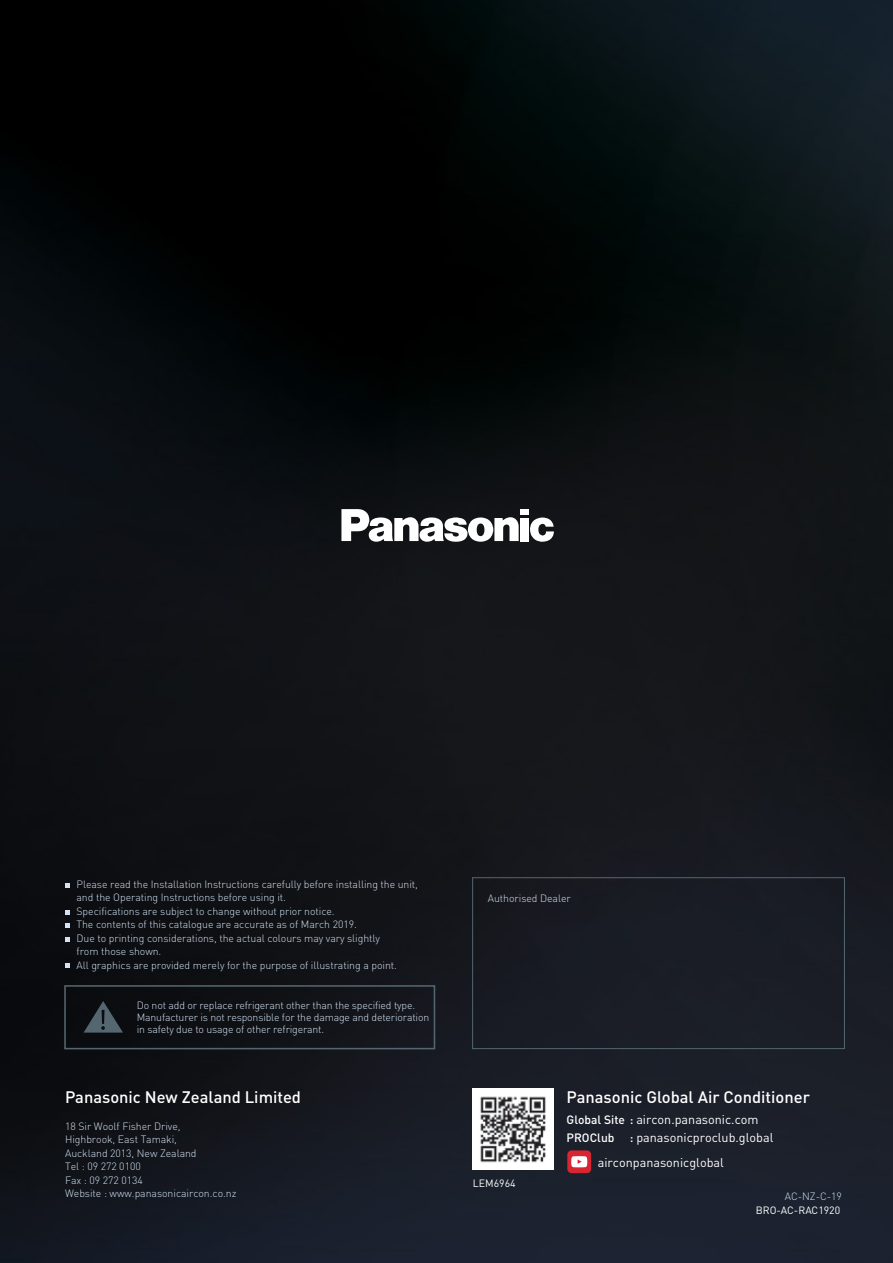
<style>
.page{position:relative;width:893px;height:1263px;background:#fff}
.page>*{position:absolute;margin:0;border:0;box-sizing:border-box;transform-origin:0 0}
.t1{font:500 16.5px "DIN";color:#fff}
.t2{font:12.6px "DIN";color:#fff}
.t3{font:500 12px "DIN";color:#fff}
.t4{font:300 10.5px/13.5px "DIN";letter-spacing:-.005em;color:#d3e3f4}
.t5{font:10.5px "DIN";color:#fff}
.s1{font-weight:500;font-size:12px}
</style>
<div class="page">
<img style="left:0;top:0;width:893px;height:1263px">
<svg style="left:341px;top:509px;width:178px;height:33px"></svg>
<div style="left:520px;top:518px;width:9px;height:23px;background:#fff"></div>
<div style="left:520px;top:509px;width:9px;height:6px;background:#fff"></div>
<svg style="left:530px;top:517px;width:24px;height:25px"></svg>
<svg style="left:65px;top:883px;width:5px;height:4px"></svg>
<svg style="left:65px;top:910px;width:5px;height:5px"></svg>
<svg style="left:65px;top:923px;width:5px;height:5px"></svg>
<svg style="left:65px;top:937px;width:5px;height:5px"></svg>
<svg style="left:65px;top:963px;width:5px;height:5px"></svg>
<svg style="left:84px;top:1001px;width:39px;height:31px"></svg>
<div style="left:64px;top:985px;width:371px;height:64px;border:2px solid #54666f"></div>
<div style="left:472px;top:877px;width:373px;height:172px;border:1px solid #54666f"></div>
<div style="left:567px;top:1150px;width:24px;height:23px;background:#d82532;border-radius:4px"></div>
<svg style="left:571px;top:1156px;width:16px;height:11px"></svg>
<img style="left:473px;top:1089px;width:80px;height:80px">
<p class="t4" style="left:77px;top:877px;width:343px">Please read the Installation Instructions carefully before installing the unit, and the Operating Instructions before using it.<br>Specifications are subject to change without prior notice.<br>The contents of this catalogue are accurate as of March 2019.<br>Due to printing considerations, the actual colours may vary slightly<br>from those shown.<br>All graphics are provided merely for the purpose of illustrating a point.</p>
<p class="t4" style="left:137px;top:999px;width:294px;line-height:12px">Do not add or replace refrigerant other than the specified type.<br>Manufacturer is not responsible for the damage and deterioration in safety due to usage of other refrigerant.</p>
<p class="t1" style="left:65px;top:1086px;width:237px">Panasonic New Zealand Limited</p>
<p class="t4" style="left:65px;top:1119px;width:173px">18 Sir Woolf Fisher Drive,<br>Highbrook, East Tamaki,<br>Auckland 2013, New Zealand<br>Tel : 09 272 0100<br>Fax : 09 272 0134<br>Website : www.panasonicaircon.co.nz</p>
<p class="t4" style="left:488px;top:891px;width:84px">Authorised Dealer</p>
<p class="t1" style="left:567px;top:1086px;width:245px">Panasonic Global Air Conditioner</p>
<p class="t2" style="left:567px;top:1112px;width:194px"><span class="s1">Global Site :</span> aircon.panasonic.com</p>
<p class="t3" style="left:567px;top:1130px;width:49px">PROClub</p>
<p class="t2" style="left:630px;top:1130px;width:145px"><span class="s1">:</span> panasonicproclub.global</p>
<p class="t5" style="left:473px;top:1177px;width:44px">LEM6964</p>
<p class="t2" style="left:598px;top:1154px;width:128px">airconpanasonicglobal</p>
<p class="t4" style="left:785px;top:1190px;width:59px">AC-NZ-C-19</p>
<p class="t5" style="left:756px;top:1203px;width:86px">BRO-AC-RAC1920</p>
</div>
